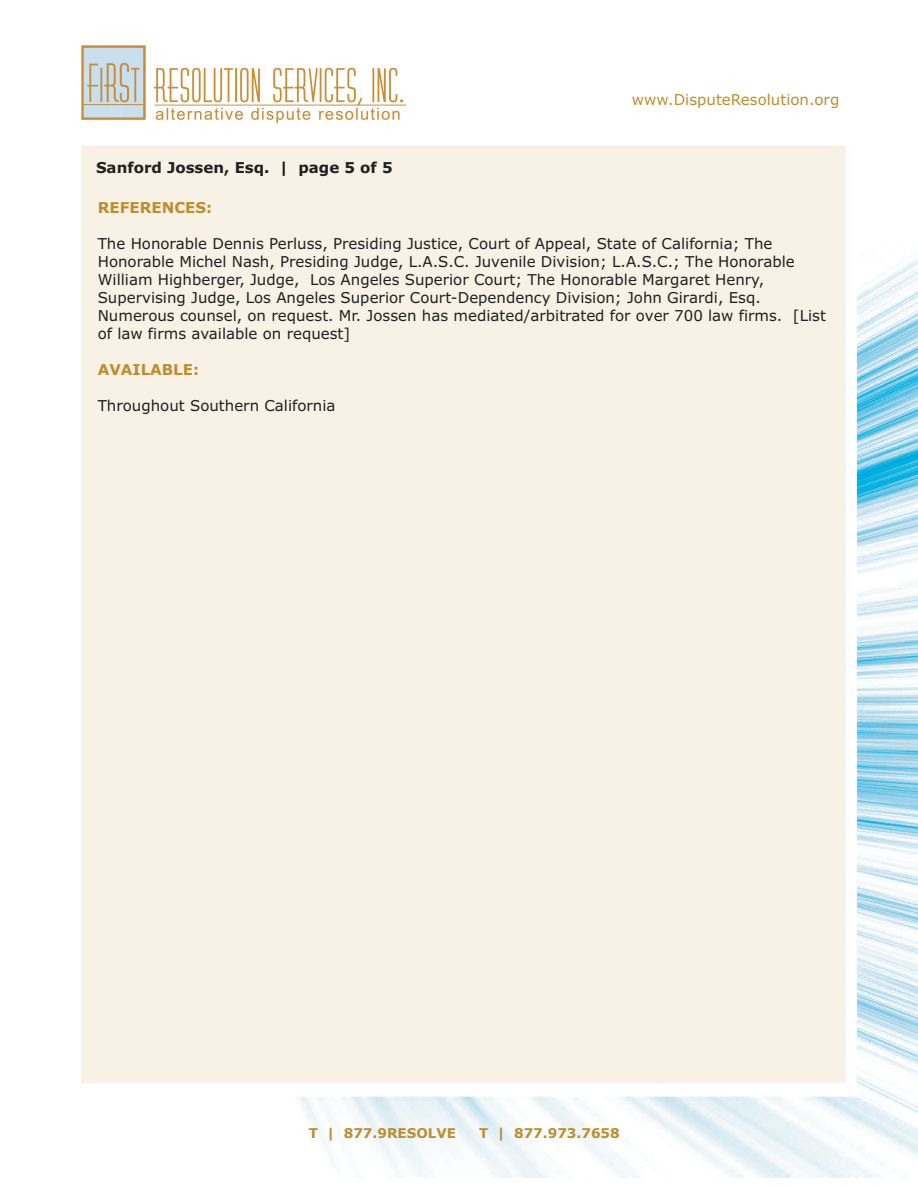
<style>
.page{position:relative;width:918px;height:1188px;background:#fff}
.page>*{position:absolute;margin:0;border:0;box-sizing:border-box;transform-origin:0 0}
.t1{font:15px/18px "Verdana";color:#231f20}
.t2{font:15px "Verdana Bold OTF";color:#231f20}
.t3{font:15px "Verdana";color:#be8d2e}
.t4{font:15px "Verdana Bold OTF";color:#be8d2e}
.t5{font:700 13.5px "Verdana";color:#be8d2e}
</style>
<div class="page">
<img style="left:81px;top:145px;width:837px;height:1032px">
<img style="left:82px;top:45px;width:323px;height:77px">
<p class="t2" style="left:96px;top:160px;width:298px">Sanford Jossen, Esq. | page 5 of 5</p>
<p class="t3" style="left:632px;top:91px;width:209px">www.DisputeResolution.org</p>
<p class="t4" style="left:98px;top:199px;width:116px">REFERENCES:</p>
<p class="t1" style="left:98px;top:235px;width:730px">The Honorable Dennis Perluss, Presiding Justice, Court of Appeal, State of California; The Honorable Michel Nash, Presiding Judge, L.A.S.C. Juvenile Division; L.A.S.C.; The Honorable William Highberger, Judge, Los Angeles Superior Court; The Honorable Margaret Henry, Supervising Judge, Los Angeles Superior Court-Dependency Division; John Girardi, Esq.<br>Numerous counsel, on request. Mr. Jossen has mediated/arbitrated for over 700 law firms. [List of law firms available on request]</p>
<p class="t4" style="left:98px;top:361px;width:103px">AVAILABLE:</p>
<p class="t1" style="left:98px;top:397px;width:239px">Throughout Southern California</p>
<p class="t5" style="left:309px;top:1125px;width:149px">T | 877.9RESOLVE</p>
<p class="t5" style="left:479px;top:1125px;width:142px">T | 877.973.7658</p>
</div>
